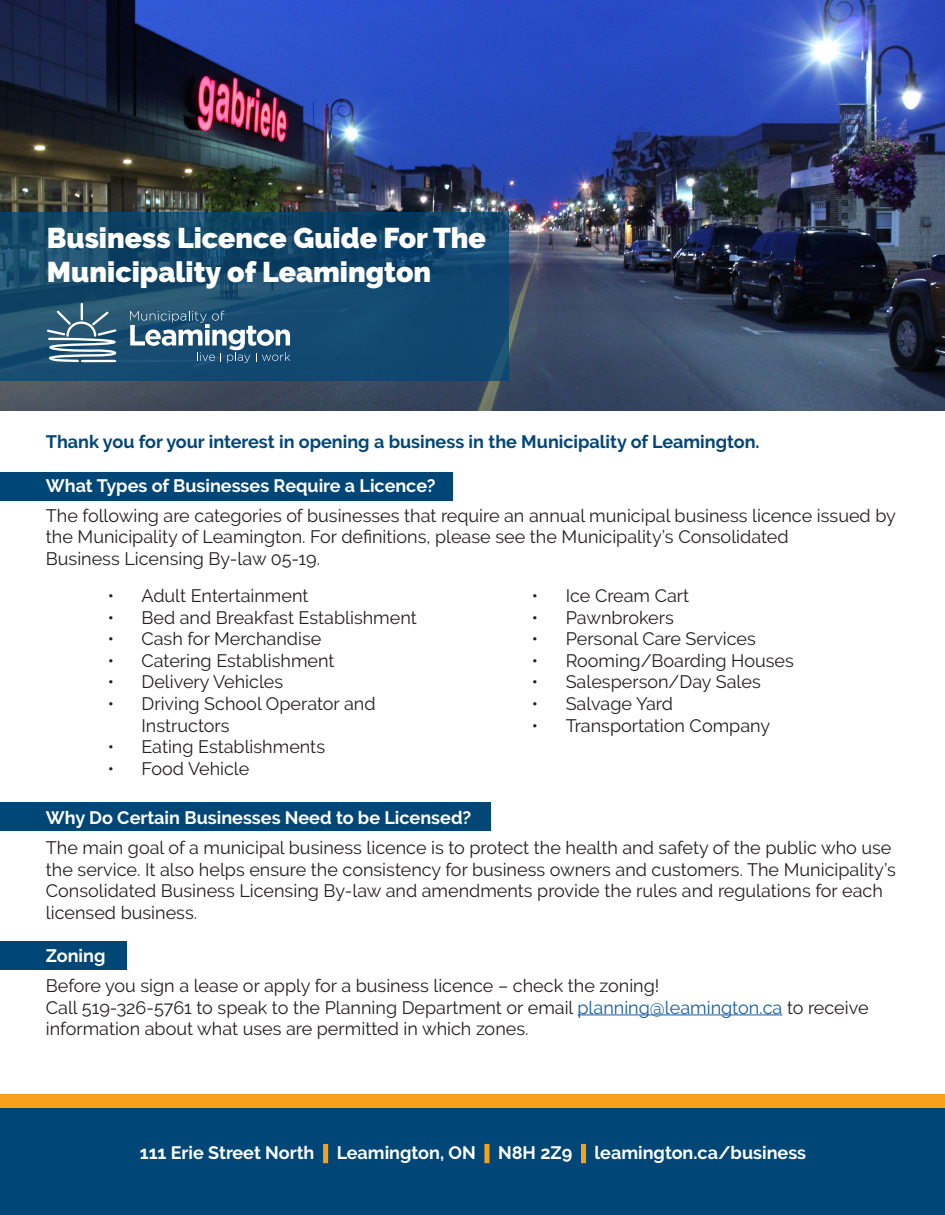
<style>
.page{position:relative;width:945px;height:1215px;background:#fff}
.page>*{position:absolute;margin:0;border:0;box-sizing:border-box;transform-origin:0 0}
.t1{font:900 28.5px "Raleway";color:#fff}
.t2{font:18px/21.6px "Raleway";color:#231f20}
.t3{font:700 18px "Raleway";color:#fff}
.t4{font:700 18px "Raleway";color:#004677}
.s1{color:#175d9e}
.s2{color:#f89f1c}
</style>
<div class="page">
<img style="left:0;top:0;width:945px;height:410px">
<div style="left:0;top:472px;width:452px;height:29px;background:#004677"></div>
<div style="left:0;top:802px;width:491px;height:29px;background:#004677"></div>
<div style="left:0;top:941px;width:127px;height:29px;background:#004677"></div>
<hr style="left:578px;top:1014px;width:204px;height:1px;background:#175d9e">
<div style="left:0;top:1108px;width:945px;height:107px;background:#004677"></div>
<div style="left:0;top:1094px;width:945px;height:14px;background:#f89f1c"></div>
<svg style="left:0;top:212px;width:509px;height:169px;background:#13486d"></svg>
<svg style="left:130px;top:311px;width:160px;height:52px;background:#4d7592"></svg>
<svg style="left:47px;top:303px;width:69px;height:59px"></svg>
<p class="t1" style="left:47px;top:222px;width:440px">Business Licence Guide For The</p>
<p class="t1" style="left:47px;top:256px;width:386px">Municipality of Leamington</p>
<p class="t4" style="left:46px;top:432px;width:715px">Thank you for your interest in opening a business in the Municipality of Leamington.</p>
<p class="t3" style="left:46px;top:475px;width:391px">What Types of Businesses Require a Licence?</p>
<p class="t2" style="left:46px;top:504px;width:852px">The following are categories of businesses that require an annual municipal business licence issued by the Municipality of Leamington. For definitions, please see the Municipality’s Consolidated</p>
<p class="t2" style="left:46px;top:548px;width:276px">Business Licensing By-law 05-19.</p>
<p class="t2" style="left:108px;top:585px;width:202px">• Adult Entertainment</p>
<p class="t2" style="left:108px;top:606px;width:311px">• Bed and Breakfast Establishment</p>
<p class="t2" style="left:108px;top:628px;width:215px">• Cash for Merchandise</p>
<p class="t2" style="left:108px;top:650px;width:228px">• Catering Establishment</p>
<p class="t2" style="left:108px;top:671px;width:177px">• Delivery Vehicles</p>
<p class="t2" style="left:141px;top:693px;width:236px;text-indent:-34px">• Driving School Operator and<br>Instructors</p>
<p class="t2" style="left:108px;top:736px;width:219px">• Eating Establishments</p>
<p class="t2" style="left:108px;top:758px;width:143px">• Food Vehicle</p>
<p class="t2" style="left:532px;top:585px;width:159px">• Ice Cream Cart</p>
<p class="t2" style="left:532px;top:606px;width:143px">• Pawnbrokers</p>
<p class="t2" style="left:532px;top:628px;width:225px">• Personal Care Services</p>
<p class="t2" style="left:532px;top:650px;width:263px">• Rooming/Boarding Houses</p>
<p class="t2" style="left:532px;top:671px;width:230px">• Salesperson/Day Sales</p>
<p class="t2" style="left:532px;top:693px;width:143px">• Salvage Yard</p>
<p class="t2" style="left:532px;top:714px;width:240px">• Transportation Company</p>
<p class="t3" style="left:46px;top:807px;width:427px">Why Do Certain Businesses Need to be Licensed?</p>
<p class="t2" style="left:46px;top:837px;width:852px">The main goal of a municipal business licence is to protect the health and safety of the public who use the service. It also helps ensure the consistency for business owners and customers. The Municipality’s Consolidated Business Licensing By-law and amendments provide the rules and regulations for each licensed business.</p>
<p class="t3" style="left:46px;top:945px;width:61px">Zoning</p>
<p class="t2" style="left:46px;top:975px;width:615px">Before you sign a lease or apply for a business licence – check the zoning!</p>
<p class="t2" style="left:46px;top:996px;width:824px">Call 519-326-5761 to speak to the Planning Department or email <span class="s1">planning@leamington.ca</span> to receive information about what uses are permitted in which zones.</p>
<p class="t3" style="left:140px;top:1143px;width:668px">111 Erie Street North <span class="s2">|</span> Leamington, ON <span class="s2">|</span> N8H 2Z9 <span class="s2">|</span> leamington.ca/business</p>
</div>
